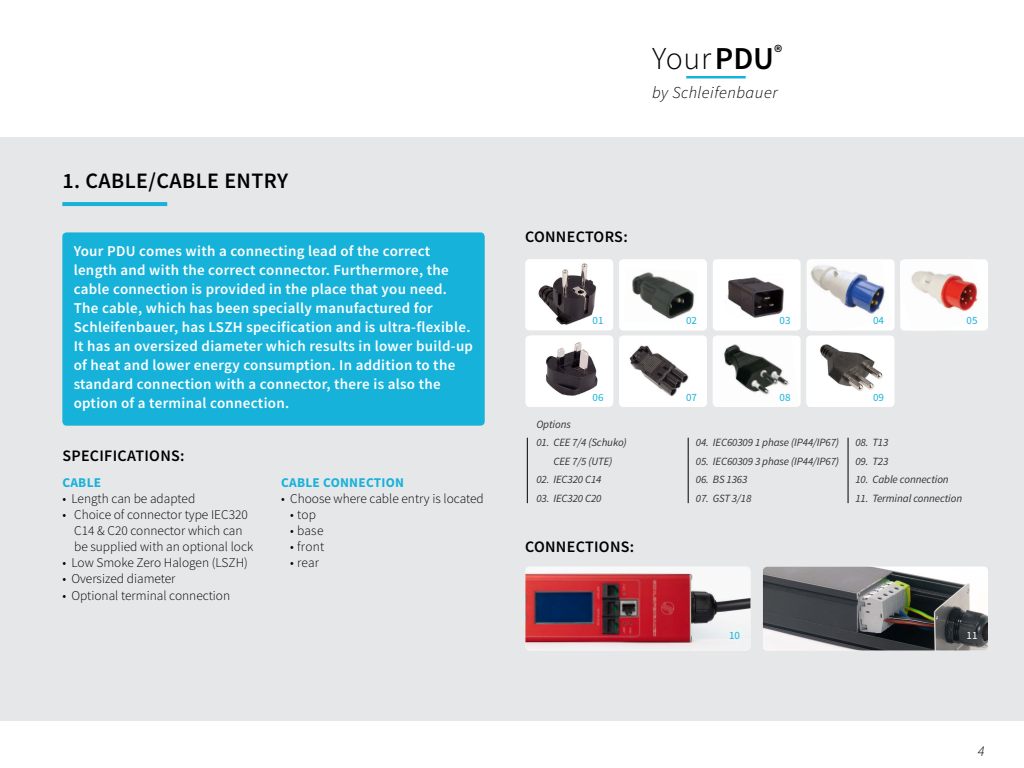
<style>
.page{position:relative;width:1024px;height:768px;background:#fff}
.page>*{position:absolute;margin:0;border:0;box-sizing:border-box;transform-origin:0 0}
.t1{font:300 31.9px "Source Sans Pro";color:#000}
.t2{font:600 22px "Source Sans Pro";letter-spacing:.02em;color:#000}
.t3{font:italic 300 16.6px "Source Sans Pro";letter-spacing:.025em;color:#000}
.t4{font:600 16px "Source Sans Pro";letter-spacing:.02em;color:#000}
.t5{font:600 15px/19px "Source Sans Pro";letter-spacing:.02em;color:#fff}
.t6{font:italic 300 15px "Source Sans Pro";color:#000}
.t7{font:300 13.4px/16px "Source Sans Pro";color:#000}
.t8{font:700 13.4px "Source Sans Pro";letter-spacing:.02em;color:#17b2da}
.t9{font:italic 11.1px/18.5px "Source Sans Pro";letter-spacing:-.01em;color:#323435;text-align:center}
.t10{font:11.1px "Source Sans Pro";color:#17b2da}
.t11{font:11.1px "Source Sans Pro";color:#fff}
.s1{font-weight:600}
</style>
<div class="page">
<div style="left:0;top:137px;width:1024px;height:584px;background:#e6e7e8"></div>
<div style="left:619px;top:259px;width:88px;height:72px;background:#fff;border-radius:4px"></div>
<img style="left:632px;top:272px;width:63px;height:47px">
<div style="left:713px;top:259px;width:88px;height:72px;background:#fff;border-radius:4px"></div>
<img style="left:727px;top:277px;width:57px;height:41px">
<hr style="left:62px;top:202px;width:105px;height:4px;background:#17b2da">
<div style="left:525px;top:259px;width:88px;height:71px;background:#fff;border-radius:4px"></div>
<img style="left:538px;top:263px;width:58px;height:62px">
<div style="left:807px;top:259px;width:88px;height:72px;background:#fff;border-radius:4px"></div>
<img style="left:807px;top:259px;width:85px;height:72px">
<img style="left:525px;top:567px;width:225px;height:83px">
<img style="left:763px;top:567px;width:225px;height:83px">
<img style="left:619px;top:336px;width:88px;height:71px">
<div style="left:713px;top:336px;width:88px;height:71px;background:#fff;border-radius:4px"></div>
<img style="left:713px;top:336px;width:76px;height:59px">
<img style="left:806px;top:336px;width:88px;height:71px">
<hr style="left:527px;top:438px;width:1px;height:65px;background:#000">
<hr style="left:688px;top:438px;width:1px;height:65px;background:#000">
<hr style="left:848px;top:438px;width:1px;height:65px;background:#000">
<div style="left:62px;top:232px;width:423px;height:194px;background:#17b2da;border-radius:4px"></div>
<hr style="left:686px;top:76px;width:60px;height:2px;background:#17b2da">
<div style="left:525px;top:336px;width:88px;height:71px;background:#fff;border-radius:4px"></div>
<img style="left:545px;top:336px;width:68px;height:60px">
<img style="left:900px;top:259px;width:88px;height:72px">
<h2 class="t2" style="left:62px;top:166px;width:227px">1. Cable/Cable entry</h2>
<p class="t5" style="left:74px;top:241px;width:401px">Your PDU comes with a connecting lead of the correct length and with the correct connector. Furthermore, the cable connection is provided in the place that you need.<br>The cable, which has been specially manufactured for Schleifenbauer, has LSZH specification and is ultra-flexible.<br>It has an oversized diameter which results in lower build-up of heat and lower energy consumption. I n addition to the standard connection with a connector, there is also the option of a terminal connection.</p>
<p class="t4" style="left:62px;top:445px;width:124px">SPECIFICAtions:</p>
<p class="t8" style="left:62px;top:474px;width:40px">CABLE</p>
<p class="t7" style="left:62px;top:491px;width:134px">• Length can be adapted</p>
<p class="t7" style="left:74px;top:507px;width:181px;text-indent:-12px">• Choice of connector type IEC320<br>C14 &amp; C20 connector which can be supplied with an optional lock</p>
<p class="t7" style="left:62px;top:555px;width:187px">• Low Smoke Zero Halogen (LSZH)</p>
<p class="t7" style="left:62px;top:571px;width:115px">• Oversized diameter</p>
<p class="t7" style="left:62px;top:587px;width:169px">• Optional terminal connection</p>
<p class="t8" style="left:281px;top:474px;width:125px">CABLE CONNECTION</p>
<p class="t7" style="left:281px;top:491px;width:204px">• Choose where cable entry is located</p>
<p class="t7" style="left:290px;top:507px;width:27px">• top</p>
<p class="t7" style="left:290px;top:523px;width:35px">• base</p>
<p class="t7" style="left:290px;top:539px;width:36px">• front</p>
<p class="t7" style="left:290px;top:555px;width:30px">• rear</p>
<h1 class="t1" style="left:652px;top:39px;width:132px">Your<span class="s1">PDU</span><sup>®</sup></h1>
<p class="t3" style="left:652px;top:83px;width:128px">by Schleifenbauer</p>
<p class="t4" style="left:525px;top:226px;width:104px">connectors:</p>
<p class="t10" style="left:593px;top:313px;width:13px">01</p>
<p class="t10" style="left:686px;top:313px;width:13px">02</p>
<p class="t10" style="left:780px;top:313px;width:13px">03</p>
<p class="t10" style="left:873px;top:313px;width:13px">04</p>
<p class="t10" style="left:967px;top:313px;width:13px">05</p>
<p class="t10" style="left:593px;top:390px;width:13px">06</p>
<p class="t10" style="left:686px;top:390px;width:13px">07</p>
<p class="t10" style="left:780px;top:390px;width:13px">08</p>
<p class="t10" style="left:873px;top:390px;width:13px">09</p>
<p class="t9" style="left:536px;top:415px;width:36px">Options</p>
<p class="t9" style="left:536px;top:433px;width:92px">01. CEE 7/4 (Schuko)<br>CEE 7/5 (UTE)</p>
<p class="t9" style="left:536px;top:470px;width:67px">02. IEC320 C14</p>
<p class="t9" style="left:536px;top:489px;width:67px">03. IEC320 C20</p>
<p class="t4" style="left:525px;top:537px;width:111px">connections:</p>
<p class="t9" style="left:696px;top:433px;width:145px">04. IEC60309 1 phase (IP44/IP67)</p>
<p class="t9" style="left:696px;top:452px;width:145px">05. IEC60309 3 phase (IP44/IP67)</p>
<p class="t9" style="left:696px;top:470px;width:53px">06. BS 1363</p>
<p class="t9" style="left:696px;top:489px;width:57px">07. GST 3/18</p>
<p class="t9" style="left:855px;top:433px;width:35px">08. T13</p>
<p class="t9" style="left:855px;top:452px;width:35px">09. T23</p>
<p class="t9" style="left:855px;top:470px;width:95px">10. Cable connection</p>
<p class="t9" style="left:855px;top:489px;width:108px">11. Terminal connection</p>
<p class="t10" style="left:729px;top:629px;width:13px">10</p>
<p class="t11" style="left:967px;top:629px;width:13px">11</p>
<p class="t6" style="left:978px;top:742px;width:8px">4</p>
</div>
